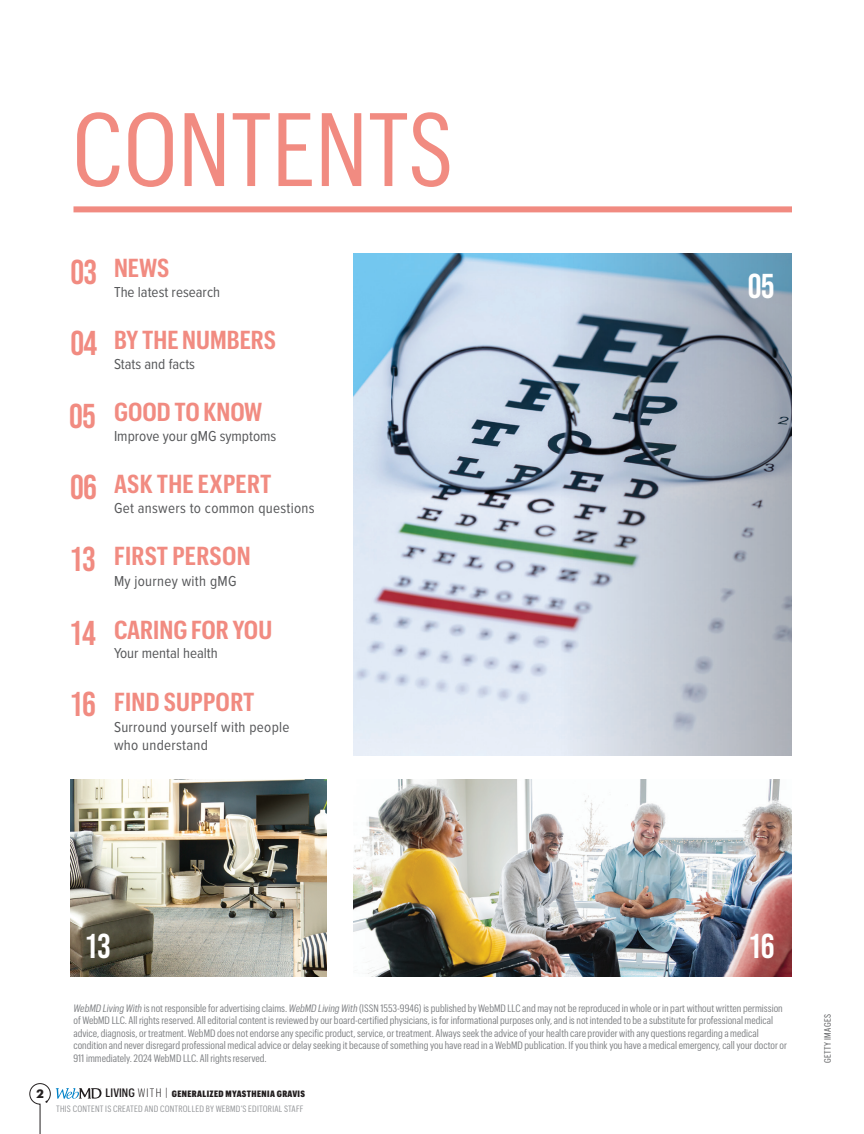
<style>
.page{position:relative;width:864px;height:1134px;background:#fff}
.page>*{position:absolute;margin:0;border:0;box-sizing:border-box;transform-origin:0 0}
.t1{font:101.85px "Graphik Cond";color:#f18b81}
.t2{font:34.5px/72.2px "Bebas Neue";letter-spacing:-.02em;color:#f18b81;text-align:justify}
.t3{font:34.5px "Bebas Neue";color:#fff}
.t4{font:600 25.5px "Graphik Cond";color:#f18b81}
.t5{font:15px/18px "Proxima Nova Cond";letter-spacing:.02em;color:#57585a}
.t6{font:15px "Proxima Nova Cond";color:#57585a}
.t7{font:700 12px "Graphik";color:#231f20}
.t8{font:10.5px/12.6px "Graphik Cond";color:#808285}
.t9{font:9px/15px "Graphik Cond";letter-spacing:.02em;color:#939598;text-align:right}
.t10{font:9px "Graphik Cond";letter-spacing:.04em;color:#57585a}
.s1{font-style:italic}
.s2{font-weight:500;font-size:12px;color:#231f20}
.s3{font-weight:300;font-size:12px;color:#231f20}
.s4{font-weight:900;color:#231f20}
</style>
<div class="page">
<img style="left:353px;top:254px;width:190px;height:502px">
<svg style="left:543px;top:254px;width:249px;height:502px;background:#aab5c3"></svg>
<svg style="left:29px;top:1083px;width:73px;height:51px"></svg>
<img style="left:353px;top:780px;width:439px;height:197px">
<div style="left:74px;top:206px;width:718px;height:6px;background:#f18b81"></div>
<img style="left:70px;top:780px;width:256px;height:197px">
<h1 class="t1" style="left:72px;top:79px;width:383px">CONTENTS</h1>
<h2 class="t2" style="left:69px;top:235px;width:30px">03<br>04<br>05</h2>
<h2 class="t2" style="left:70px;top:451px;width:28px">06</h2>
<h2 class="t2" style="left:69px;top:523px;width:28px">13</h2>
<h2 class="t2" style="left:69px;top:596px;width:28px">14</h2>
<h2 class="t2" style="left:69px;top:667px;width:28px">16</h2>
<h3 class="t4" style="left:114px;top:250px;width:57px">NEWS</h3>
<h3 class="t6" style="left:114px;top:281px;width:108px">The latest research</h3>
<h3 class="t4" style="left:114px;top:322px;width:164px">BY THE NUMBERS</h3>
<h3 class="t6" style="left:114px;top:353px;width:83px">Stats and facts</h3>
<h3 class="t4" style="left:114px;top:394px;width:150px">GOOD TO KNOW</h3>
<h3 class="t6" style="left:114px;top:425px;width:164px">Improve your gMG symptoms</h3>
<h3 class="t4" style="left:114px;top:466px;width:159px">ASK THE EXPERT</h3>
<h3 class="t5" style="left:114px;top:498px;width:202px">Get answers to common questions</h3>
<h3 class="t4" style="left:114px;top:538px;width:138px">FIRST PERSON</h3>
<h3 class="t5" style="left:114px;top:572px;width:124px">My journey with gMG</h3>
<h3 class="t4" style="left:114px;top:611px;width:160px">CARING FOR YOU</h3>
<h3 class="t6" style="left:114px;top:642px;width:105px">Your mental health</h3>
<h3 class="t4" style="left:114px;top:683px;width:142px">FIND SUPPORT</h3>
<h3 class="t5" style="left:114px;top:717px;width:177px">Surround yourself with people who understand</h3>
<h2 class="t3" style="left:748px;top:267px;width:28px">05</h2>
<h2 class="t3" style="left:84px;top:927px;width:28px">13</h2>
<h2 class="t3" style="left:748px;top:927px;width:28px">16</h2>
<p class="t8" style="left:74px;top:1001px;width:715px"><span class="s1">WebMD Living With</span> is not responsible for advertising claims. <span class="s1">WebMD Living With</span> (ISSN 1553-9946) is published by WebMD LLC and may not be reproduced in whole or in part without written permission of WebMD LLC. All rights reserved. All editorial content is reviewed by our board-certified physicians, is for informational purposes only, and is not intended to be a substitute for professional medical advice, diagnosis, or treatment. WebMD does not endorse any specific product, service, or treatment. Always seek the advice of your health care provider with any questions regarding a medical condition and never disregard professional medical advice or delay seeking it because of something you have read in a WebMD publication. If you think you have a medical emergency, call your doctor or 911 immediately. 2024 WebMD LLC. All rights reserved.</p>
<p class="t7" style="left:36px;top:1084px;width:9px">2</p>
<p class="t9" style="left:56px;top:1085px;width:250px"><span class="s2">LIVING</span> <span class="s3">WITH |</span> <span class="s4">GENERALIZED MYASTHENIA GRAVIS<br></span>THIS CONTENT IS CREATED AND CONTROLLED BY WEBMD’S EDITORIAL STAFF</p>
<p class="t10" style="left:821px;top:1063px;width:51px;rotate:-90deg">GETTY IMAGES</p>
</div>
